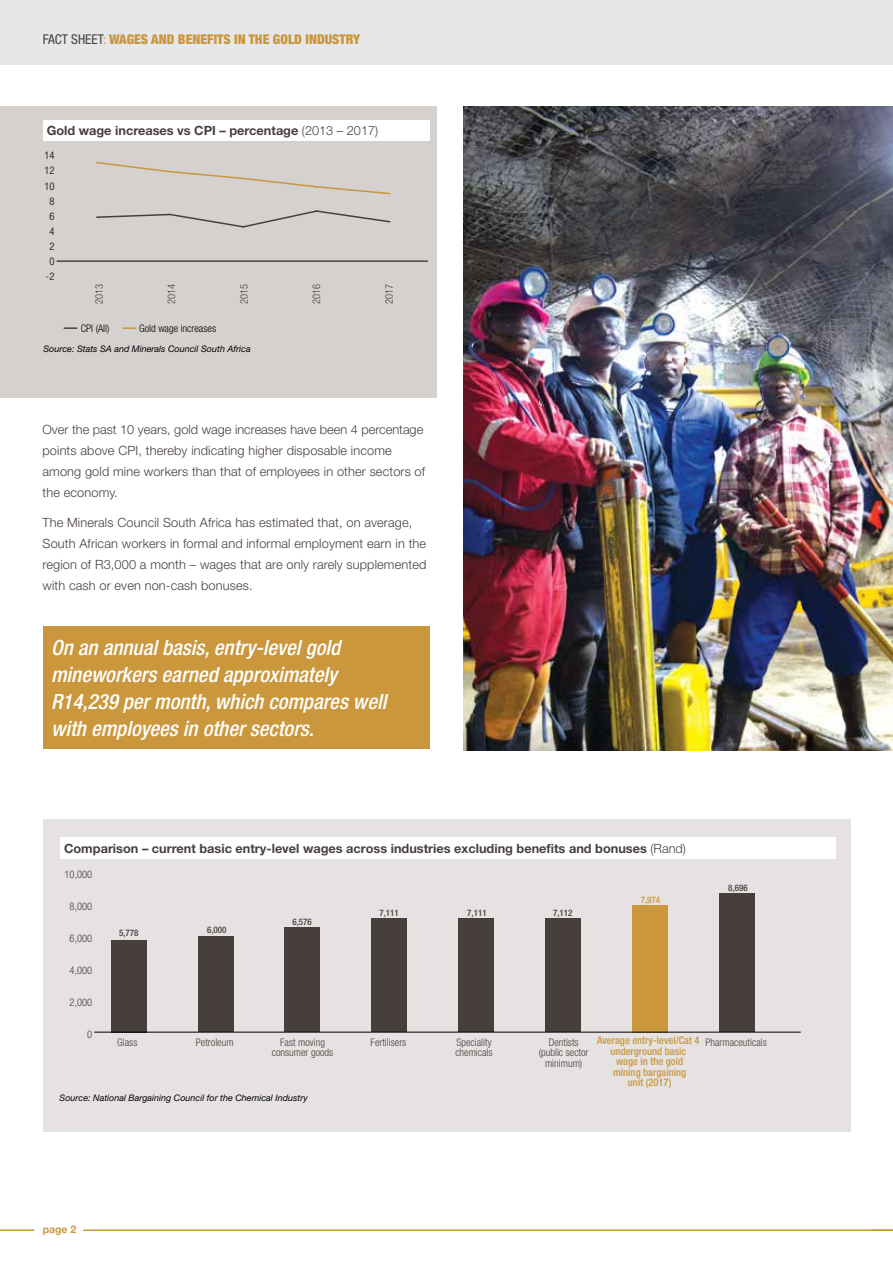
<style>
.page{position:relative;width:893px;height:1263px;background:#fff}
.page>*{position:absolute;margin:0;border:0;box-sizing:border-box;transform-origin:0 0}
.t1{font:italic 500 condensed 21px/27px "Helvetica Neue";color:#fff}
.t2{font:900 condensed 13.5px "Helvetica Neue";color:#ca973c}
.t3{font:300 12.75px/21px "Helvetica Neue";letter-spacing:.01em;color:#473f3d}
.t4{font:700 12.75px "Helvetica Neue";color:#473f3d}
.t5{font:300 condensed 10.5px/10.5px "Helvetica Neue";color:#473f3d;text-align:center}
.t6{font:500 condensed 10.5px/10.5px "Helvetica Neue";color:#ca973c;text-align:center}
.t7{font:300 condensed 10.5px "Helvetica Neue";color:#000}
.t8{font:700 10.5px "Helvetica Neue";color:#ca973c}
.t9{font:italic 9px "Helvetica Neue";color:#000}
.t10{font:500 condensed 9px "Helvetica Neue";color:#473f3d}
.t11{font:500 condensed 9px "Helvetica Neue";color:#ca973c}
.s1{font-weight:400;color:#473f3d}
.s2{font-weight:400}
.s3{font-weight:300}
</style>
<div class="page">
<div style="left:0;top:0;width:893px;height:65px;background:#e6e7e8"></div>
<hr style="left:0;top:1229px;width:34px;height:2px;background:#ca973c">
<hr style="left:83px;top:1229px;width:810px;height:2px;background:#ca973c">
<div style="left:43px;top:625px;width:386px;height:123px;background:#ca973c"></div>
<img style="left:463px;top:106px;width:430px;height:644px">
<div style="left:0;top:106px;width:437px;height:292px;background:#d4d1cf"></div>
<div style="left:43px;top:120px;width:387px;height:20px;background:#fff"></div>
<svg style="left:64px;top:327px;width:13px;height:2px"></svg>
<svg style="left:123px;top:327px;width:13px;height:2px"></svg>
<hr style="left:57px;top:261px;width:371px;height:1px;background:#000">
<svg style="left:96px;top:210px;width:295px;height:18px"></svg>
<svg style="left:96px;top:161px;width:295px;height:34px"></svg>
<div style="left:43px;top:820px;width:807px;height:312px;background:#e5e2e1"></div>
<div style="left:719px;top:893px;width:36px;height:139px;background:#473f3d"></div>
<div style="left:632px;top:905px;width:36px;height:127px;background:#ca973c"></div>
<div style="left:545px;top:919px;width:36px;height:113px;background:#473f3d"></div>
<div style="left:458px;top:919px;width:36px;height:113px;background:#473f3d"></div>
<div style="left:372px;top:919px;width:35px;height:113px;background:#473f3d"></div>
<div style="left:285px;top:927px;width:35px;height:105px;background:#473f3d"></div>
<div style="left:198px;top:936px;width:35px;height:96px;background:#473f3d"></div>
<div style="left:111px;top:940px;width:35px;height:92px;background:#473f3d"></div>
<hr style="left:94px;top:1032px;width:707px;height:1px;background:#000">
<div style="left:60px;top:838px;width:776px;height:21px;background:#fff"></div>
<p class="t2" style="left:43px;top:31px;width:319px"><span class="s1">FACT SHEET</span><span class="s2">:</span> WAGES AND BENEFITS IN THE GOLD INDUSTRY</p>
<p class="t4" style="left:47px;top:123px;width:333px">Gold wage increases vs CPI – percentage <span class="s3">(2013 – 2017)</span></p>
<p class="t7" style="left:44px;top:150px;width:12px">14</p>
<p class="t7" style="left:44px;top:165px;width:12px">12</p>
<p class="t7" style="left:44px;top:180px;width:12px">10</p>
<p class="t7" style="left:49px;top:195px;width:7px">8</p>
<p class="t7" style="left:49px;top:210px;width:7px">6</p>
<p class="t7" style="left:49px;top:225px;width:7px">4</p>
<p class="t7" style="left:49px;top:240px;width:7px">2</p>
<p class="t7" style="left:49px;top:255px;width:7px">0</p>
<p class="t7" style="left:46px;top:271px;width:10px">-2</p>
<p class="t5" style="left:94px;top:304px;width:22px;rotate:-90deg">2013</p>
<p class="t5" style="left:166px;top:304px;width:22px;rotate:-90deg">2014</p>
<p class="t5" style="left:239px;top:304px;width:22px;rotate:-90deg">2015</p>
<p class="t5" style="left:311px;top:304px;width:22px;rotate:-90deg">2016</p>
<p class="t5" style="left:384px;top:304px;width:22px;rotate:-90deg">2017</p>
<p class="t7" style="left:81px;top:322px;width:30px">CPI (All)</p>
<p class="t7" style="left:139px;top:322px;width:78px">Gold wage increases</p>
<p class="t9" style="left:43px;top:343px;width:209px">Source: Stats SA and Minerals Council South Africa</p>
<p class="t3" style="left:43px;top:419px;width:384px">Over the past 10 years, gold wage increases have been 4 percentage points above CPI, thereby indicating higher disposable income among gold mine workers than that of employees in other sectors of the economy.</p>
<p class="t3" style="left:43px;top:511px;width:385px">The Minerals Council South Africa has estimated that, on average, South African workers in formal and informal employment earn in the region of R3,000 a month – wages that are only rarely supplemented with cash or even non-cash bonuses.</p>
<h1 class="t1" style="left:51px;top:633px;width:337px">On an annual basis, entry-level gold mineworkers earned approximately R14,239 per month, which compares well with employees in other sectors.</h1>
<p class="t4" style="left:64px;top:840px;width:623px">Comparison – current basic entry-level wages across industries excluding benefits and bonuses <span class="s3">(Rand)</span></p>
<p class="t5" style="left:65px;top:869px;width:29px">10,000</p>
<p class="t5" style="left:70px;top:901px;width:24px">8,000</p>
<p class="t5" style="left:70px;top:933px;width:24px">6,000</p>
<p class="t5" style="left:70px;top:965px;width:24px">4,000</p>
<p class="t5" style="left:70px;top:997px;width:24px">2,000</p>
<p class="t5" style="left:87px;top:1029px;width:7px">0</p>
<p class="t10" style="left:119px;top:928px;width:21px">5,778</p>
<p class="t10" style="left:207px;top:925px;width:21px">6,000</p>
<p class="t10" style="left:292px;top:916px;width:21px">6,576</p>
<p class="t10" style="left:379px;top:907px;width:21px">7,111</p>
<p class="t10" style="left:467px;top:907px;width:21px">7,111</p>
<p class="t10" style="left:553px;top:907px;width:21px">7,112</p>
<p class="t11" style="left:641px;top:894px;width:21px">7,974</p>
<p class="t10" style="left:728px;top:882px;width:21px">8,696</p>
<p class="t6" style="left:597px;top:1035px;width:104px">Average entry-level/Cat 4 underground basic<br>wage in the gold<br>mining bargaining<br>unit (2017)</p>
<p class="t5" style="left:117px;top:1037px;width:22px">Glass</p>
<p class="t5" style="left:196px;top:1037px;width:39px">Petroleum</p>
<p class="t5" style="left:272px;top:1037px;width:63px">Fast moving consumer goods</p>
<p class="t5" style="left:371px;top:1037px;width:37px">Fertilisers</p>
<p class="t5" style="left:455px;top:1037px;width:39px;text-align:left">Speciality chemicals</p>
<p class="t5" style="left:549px;top:1037px;width:31px">Dentists</p>
<p class="t5" style="left:705px;top:1037px;width:63px">Pharmaceuticals</p>
<p class="t5" style="left:539px;top:1047px;width:51px">(public sector minimum)</p>
<p class="t9" style="left:60px;top:1092px;width:250px">Source: National Bargaining Council for the Chemical Industry</p>
<p class="t8" style="left:43px;top:1223px;width:35px">page 2</p>
</div>
